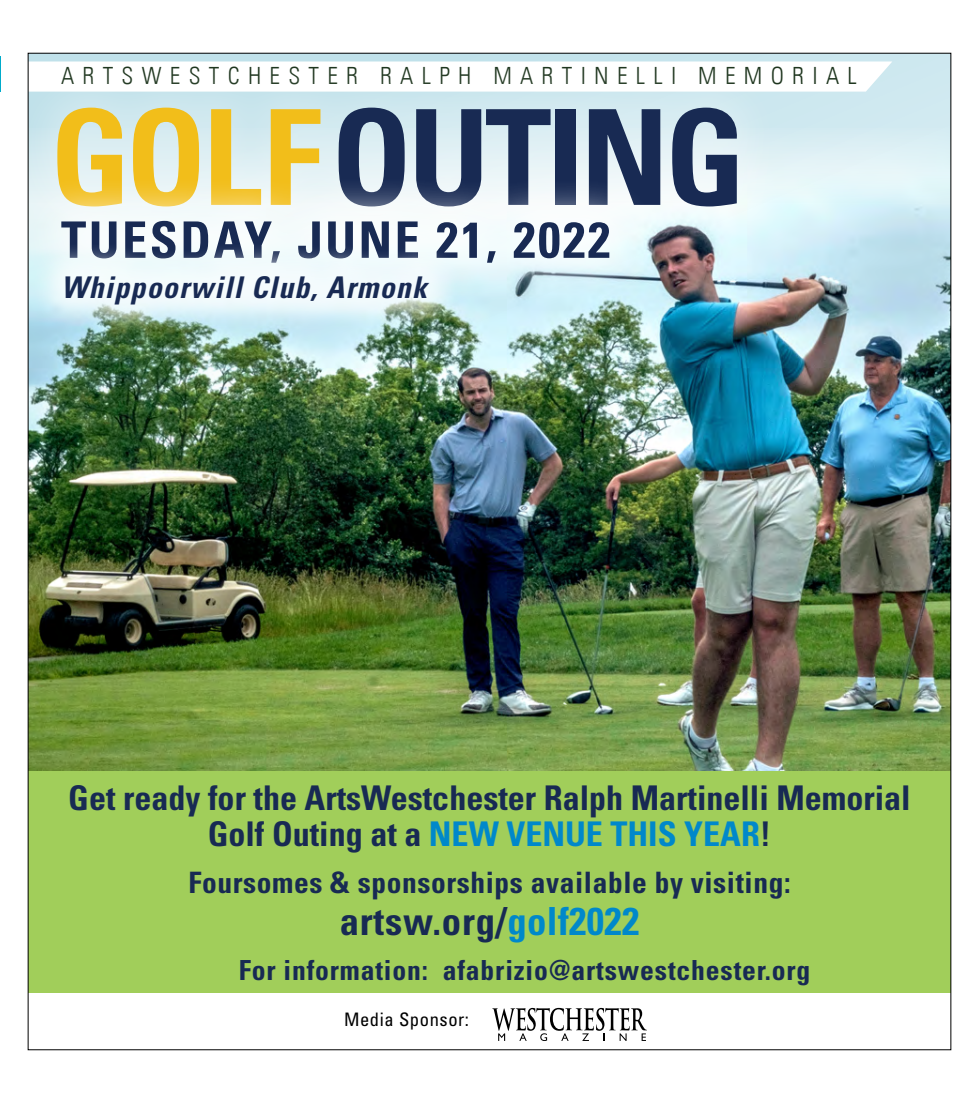
<style>
.page{position:relative;width:979px;height:1103px;background:#fff}
.page>*{position:absolute;margin:0;border:0;box-sizing:border-box;transform-origin:0 0}
.t1{font:700 condensed 132.5px "Univers LT Pro";letter-spacing:-.03em;color:#182a53}
.t2{font:700 condensed 50.38px "Univers LT Pro";letter-spacing:.05em;color:#182a53}
.t3{font:700 condensed 38.75px "Univers LT Pro";letter-spacing:.01em;color:#182a53}
.t4{font:700 condensed 34px/36px "Univers LT Pro";color:#182a53;text-align:center}
.t5{font:italic 700 condensed 29.88px "Univers LT Pro";letter-spacing:.04em;color:#182a53}
.t6{font:700 condensed 29.5px "Univers LT Pro";letter-spacing:.02em;color:#182a53}
.t7{font:700 condensed 27.62px "Univers LT Pro";letter-spacing:.03em;color:#182a53}
.t8{font:23.75px "Univers Com 47 Light Cond";letter-spacing:.35em;color:#1f361f}
.t9{font:condensed 18.62px "Univers LT Pro";letter-spacing:.03em;color:#000}
.s1{color:#f2be1a}
.s2{color:#0088ca}
</style>
<div class="page">
<img style="left:30px;top:608px;width:919px;height:163px">
<div style="left:28px;top:771px;width:923px;height:222px;background:#a1ce5a"></div>
<img style="left:30px;top:55px;width:919px;height:553px">
<svg style="left:30px;top:61px;width:862px;height:31px"></svg>
<div style="left:28px;top:62px;width:756px;height:190px;background:#fff;opacity:.31"></div>
<svg style="left:492px;top:1007px;width:155px;height:34px"></svg>
<div style="left:28px;top:175px;width:626px;height:132px;background:#fff;opacity:.87"></div>
<div style="left:31px;top:241px;width:432px;height:98px;background:#fff;opacity:.75"></div>
<p class="t8" style="left:61px;top:61px;width:797px">ARTSWESTCHESTER RALPH MARTINELLI MEMORIAL</p>
<h1 class="t1" style="left:50px;top:76px;width:697px"><span class="s1">GOLF</span>OUTING</h1>
<h2 class="t2" style="left:61px;top:209px;width:551px">TUESDAY, JUNE 21, 2022</h2>
<p class="t5" style="left:61px;top:269px;width:367px">Whippoorwill Club, Armonk</p>
<p class="t4" style="left:68px;top:779px;width:844px">Get ready for the ArtsWestchester Ralph Martinelli Memorial<br>Golf Outing at a <span class="s2">NEW VENUE THIS YEAR</span>!</p>
<p class="t6" style="left:188px;top:864px;width:604px">Foursomes &amp; sponsorships available by visiting:</p>
<p class="t3" style="left:340px;top:897px;width:301px">artsw.org/<span class="s2">golf2022</span></p>
<p class="t7" style="left:239px;top:952px;width:573px">For information: afabrizio@artswestchester.org</p>
<p class="t9" style="left:344px;top:1007px;width:126px">Media Sponsor:</p>
</div>
